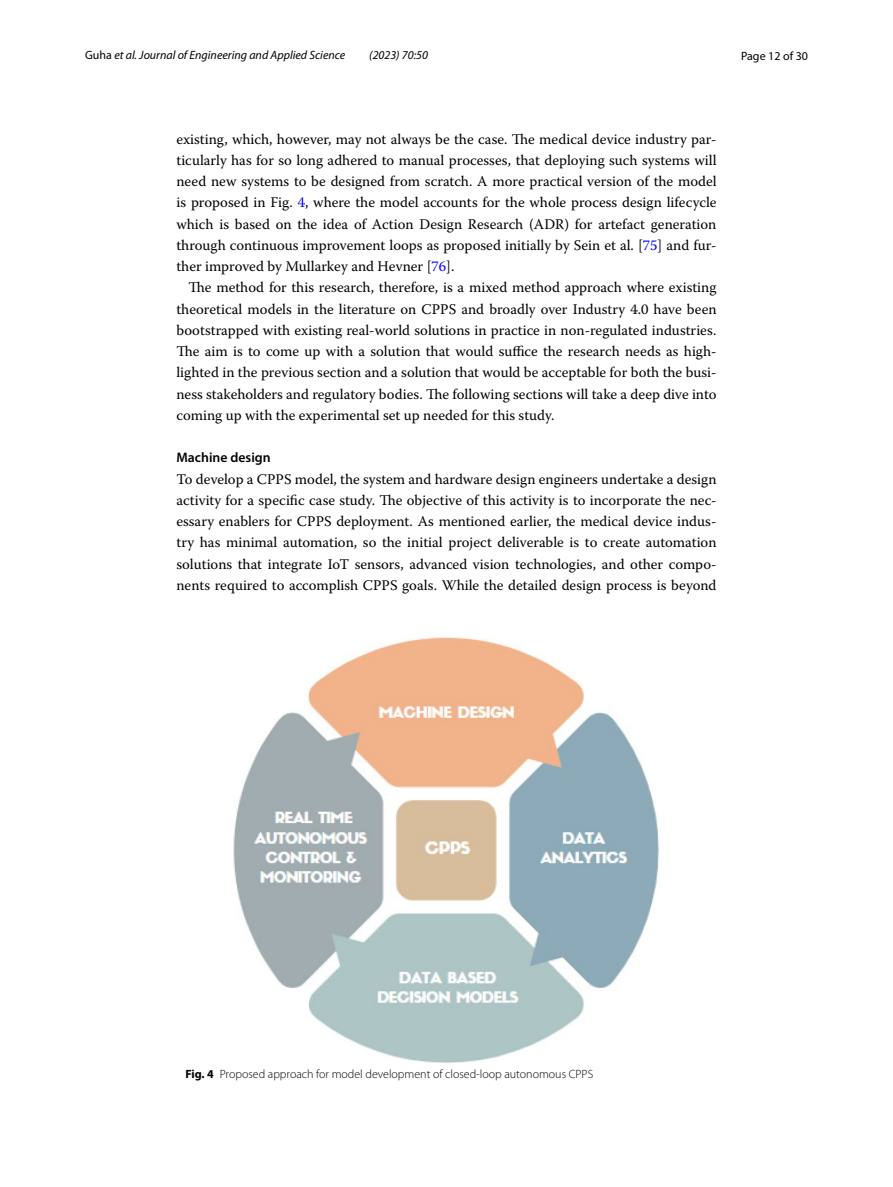
<style>
.page{position:relative;width:893px;height:1187px;background:#fff}
.page>*{position:absolute;margin:0;border:0;box-sizing:border-box;transform-origin:0 0}
.t1{font:14.7px/21.3px "Warnock Pro";color:#000;text-align:justify}
.t2{font:600 13.8px "Myriad Pro";color:#000}
.t3{font:300 12px "Myriad Pro";color:#000}
.t4{font:italic 12px "Myriad Pro";color:#000}
.t5{font:12px "Myriad Pro";color:#000}
.s1{font-style:normal}
.s2{color:#00f}
.s3{font-weight:700}
</style>
<div class="page">
<img style="left:234px;top:638px;width:425px;height:424px">
<p class="t4" style="left:85px;top:48px;width:262px"><span class="s1">Guha</span> et al. Journal of Engineering and Applied Science</p>
<p class="t4" style="left:369px;top:48px;width:60px">(2023) 70:50</p>
<p class="t5" style="left:741px;top:48px;width:68px">Page 12 of 30</p>
<p class="t1" style="left:176px;top:128px;width:542px">existing, which, however, may not always be the case. The medical device industry par&shy;ticularly has for so long adhered to manual processes, that deploying such systems will need new systems to be designed from scratch. A more practical version of the model is proposed in Fig. <span class="s2">4</span>, where the model accounts for the whole process design lifecycle which is based on the idea of Action Design Research (ADR) for artefact generation through continuous improvement loops as proposed initially by Sein et al. [<span class="s2">75</span>] and fur&shy;ther improved by Mullarkey and Hevner [<span class="s2">76</span>].</p>
<p class="t1" style="left:176px;top:277px;width:542px;text-indent:12px">The method for this research, therefore, is a mixed method approach where existing theoretical models in the literature on CPPS and broadly over Industry 4.0 have been bootstrapped with existing real-world solutions in practice in non-regulated industries.<br>The aim is to come up with a solution that would suffice the research needs as high&shy;lighted in the previous section and a solution that would be acceptable for both the busi&shy;ness stakeholders and regulatory bodies. The following sections will take a deep dive into coming up with the experimental set up needed for this study.</p>
<p class="t2" style="left:176px;top:449px;width:96px">Machine design</p>
<p class="t1" style="left:176px;top:468px;width:542px">To develop a CPPS model, the system and hardware design engineers undertake a design activity for a specific case study. The objective of this activity is to incorporate the nec&shy;essary enablers for CPPS deployment. As mentioned earlier, the medical device indus&shy;try has minimal automation, so the initial project deliverable is to create automation solutions that integrate IoT sensors, advanced vision technologies, and other compo&shy;nents required to accomplish CPPS goals. While the detailed design process is beyond</p>
<p class="t3" style="left:185px;top:1067px;width:409px"><span class="s3">Fig. 4</span> Proposed approach for model development of closed-loop autonomous CPPS</p>
</div>
